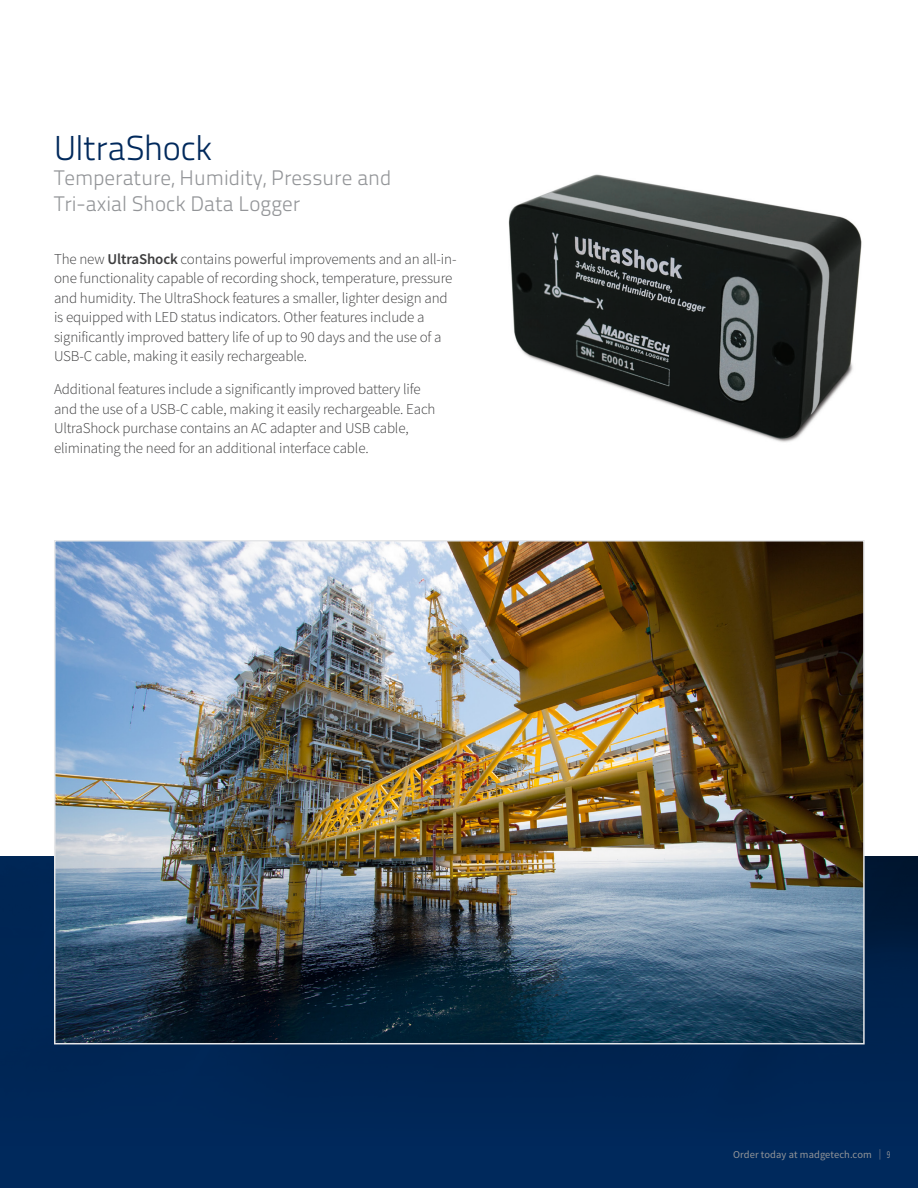
<style>
.page{position:relative;width:918px;height:1188px;background:#fff}
.page>*{position:absolute;margin:0;border:0;box-sizing:border-box;transform-origin:0 0}
.Header_Text{font:300 34.5px "Titillium Text 22 L";letter-spacing:-.01em;color:#00295c}
.t1{font:300 21px/25.5px "Titillium Text 22 L";color:#939598}
.Paragraph_Style_1{font:300 15px/19.5px "Source Sans Pro";letter-spacing:-.01em;color:#3e3e3f}
.Chart_bottom_qualifi{font:10.5px "Source Sans Pro";letter-spacing:.01em;color:#939598}
.s1{font-weight:600}
</style>
<div class="page">
<div style="left:0;top:856px;width:918px;height:332px;background:#00295c"></div>
<img style="left:54px;top:856px;width:864px;height:230px">
<img style="left:57px;top:543px;width:805px;height:498px">
<img style="left:508px;top:174px;width:354px;height:268px">
<p class="Header_Text" style="left:54px;top:122px;width:160px">UltraShock</p>
<p class="t1" style="left:54px;top:164px;width:339px">Temperature, Humidity, Pressure and<br>Tri-axial Shock Data Logger</p>
<p class="Paragraph_Style_1" style="left:54px;top:249px;width:404px">The new <span class="s1">UltraShock</span> contains powerful improvements and an all-in&shy;one functionality capable of recording shock, temperature, pressure and humidity. The UltraShock features a smaller, lighter design and is equipped with LED status indicators. Other features include a significantly improved battery life of up to 90 days and the use of a USB-C cable, making it easily rechargeable.</p>
<p class="Paragraph_Style_1" style="left:54px;top:380px;width:383px">Additional features include a significantly improved battery life and the use of a USB-C cable, making it easily rechargeable. Each UltraShock purchase contains an AC adapter and USB cable, eliminating the need for an additional interface cable.</p>
<p class="Chart_bottom_qualifi" style="left:733px;top:1147px;width:159px">Order today at madgetech.com | 9</p>
</div>
